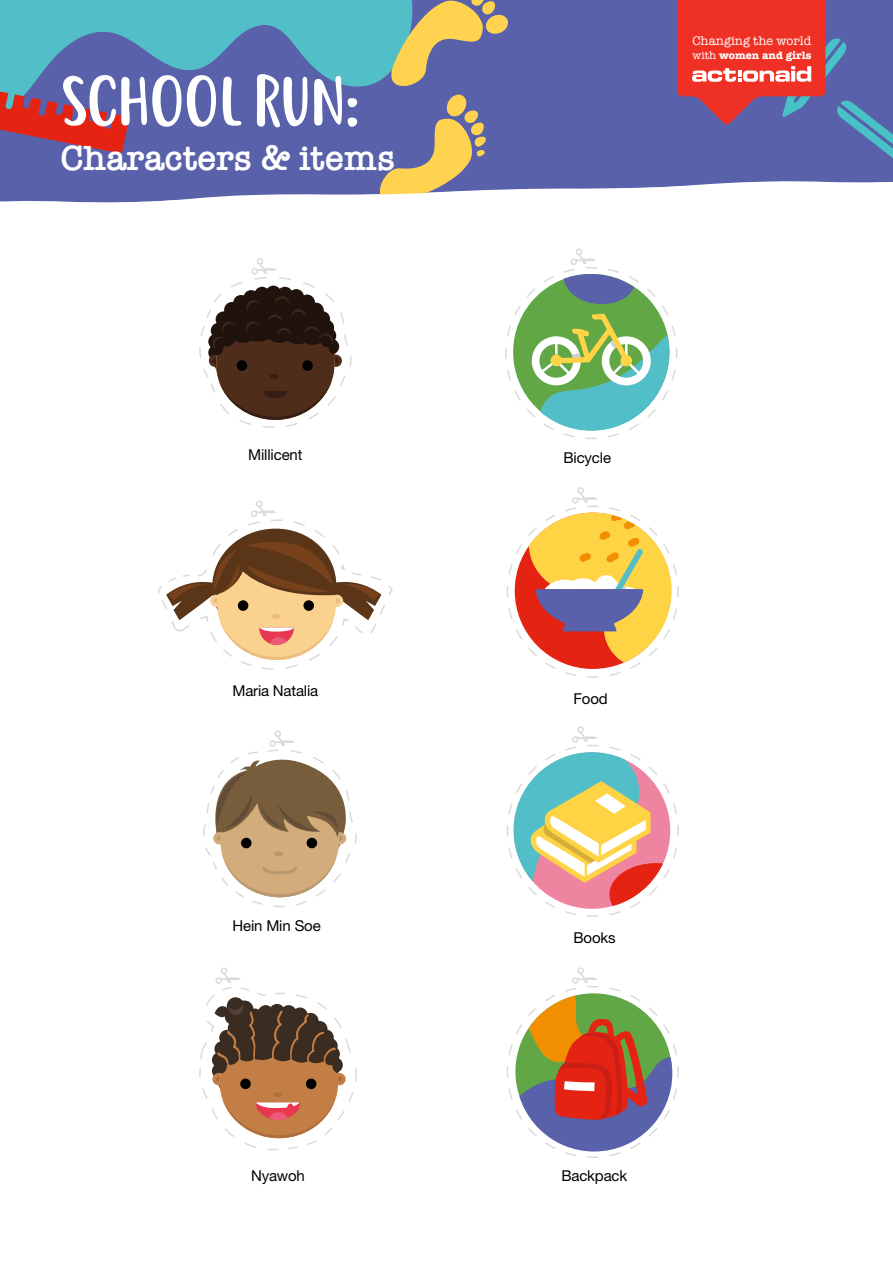
<style>
.page{position:relative;width:893px;height:1263px;background:#fff}
.page>*{position:absolute;margin:0;border:0;box-sizing:border-box;transform-origin:0 0}
.t1{font:66px "Justtellmewhat";letter-spacing:-.04em;color:#fff}
.t2{font:600 36px "American Typewriter";color:#fff}
.t3{font:15px "Helvetica Neue LT Std";letter-spacing:-.01em;color:#000}
.t4{font:12.75px "American Typewriter";color:#fff}
.t5{font:700 11.1px "American Typewriter";color:#fff}
.s1{font-weight:400}
</style>
<div class="page">
<div style="left:0;top:0;width:893px;height:181px;background:#5861a9"></div>
<svg style="left:0;top:0;width:424px;height:140px;fill:#5861a9"></svg>
<svg style="left:380px;top:94px;width:106px;height:87px"></svg>
<svg style="left:391px;top:0;width:117px;height:86px"></svg>
<svg style="left:0;top:181px;width:893px;height:22px"></svg>
<svg style="left:199px;top:258px;width:153px;height:170px"></svg>
<svg style="left:199px;top:967px;width:158px;height:184px"></svg>
<svg style="left:158px;top:500px;width:235px;height:170px"></svg>
<svg style="left:505px;top:248px;width:173px;height:191px"></svg>
<svg style="left:507px;top:487px;width:172px;height:191px"></svg>
<svg style="left:507px;top:726px;width:172px;height:191px"></svg>
<svg style="left:507px;top:967px;width:172px;height:191px"></svg>
<svg style="left:677px;top:0;width:216px;height:165px"></svg>
<svg style="left:0;top:84px;width:129px;height:69px"></svg>
<svg style="left:203px;top:730px;width:154px;height:178px"></svg>
<h1 class="t1" style="left:61px;top:63px;width:301px">SCHOOL RUN:</h1>
<h2 class="t2" style="left:61px;top:131px;width:336px">Characters &amp; items</h2>
<p class="t4" style="left:692px;top:31px;width:120px">Changing the world</p>
<p class="t5" style="left:693px;top:45px;width:120px"><span class="s1">with</span> women and girls</p>
<p class="t3" style="left:248px;top:446px;width:56px">Millicent</p>
<p class="t3" style="left:232px;top:682px;width:87px">Maria Natalia</p>
<p class="t3" style="left:232px;top:916px;width:90px">Hein Min Soe</p>
<p class="t3" style="left:563px;top:449px;width:49px">Bicycle</p>
<p class="t3" style="left:573px;top:690px;width:36px">Food</p>
<p class="t3" style="left:573px;top:929px;width:44px">Books</p>
<p class="t3" style="left:251px;top:1167px;width:55px">Nyawoh</p>
<p class="t3" style="left:561px;top:1167px;width:67px">Backpack</p>
</div>
